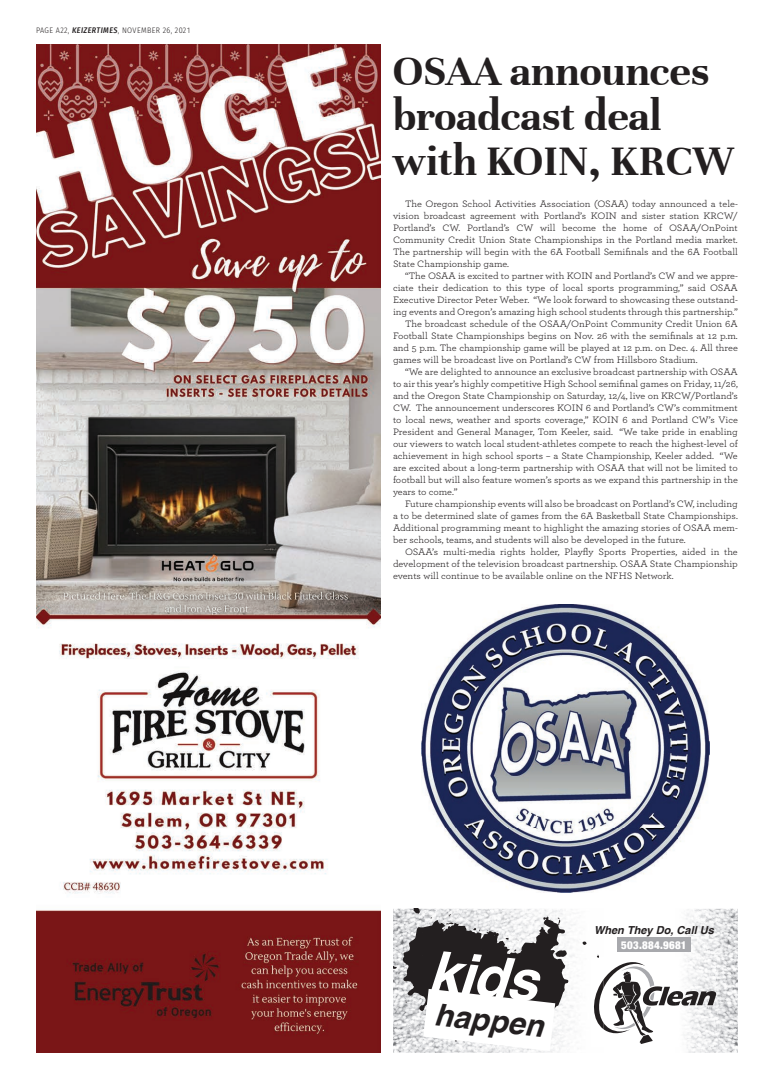
<style>
.page{position:relative;width:774px;height:1080px;background:#fff}
.page>*{position:absolute;margin:0;border:0;box-sizing:border-box;transform-origin:0 0}
.t1{font:italic 700 56.4px "Helvetica";color:#fff}
.t2{font:700 45px/45px "Unna";color:#231f20}
.t3{font:italic 700 30.9px "Helvetica";color:#231f20}
.t4{font:italic 700 11px "Helvetica";color:#231f20}
.t5{font:900 condensed 11px "Helvetica Neue";letter-spacing:.02em;color:#fff}
.t6{font:9.7px/12px "Archer";color:#231f20;text-align:justify;scale:1.05 1}
.t7{font:300 8px "Fira Sans Condensed";letter-spacing:.05em;color:#231f20}
.s1{font-weight:500;font-style:italic}
</style>
<div class="page">
<img style="left:36px;top:45px;width:345px;height:1008px">
<img style="left:676px;top:909px;width:62px;height:144px">
<img style="left:393px;top:924px;width:205px;height:129px">
<div style="left:617px;top:938px;width:74px;height:14px;background:#a8a9ad"></div>
<svg style="left:582px;top:941px;width:5px;height:4px"></svg>
<svg style="left:393px;top:909px;width:175px;height:142px"></svg>
<img style="left:678px;top:957px;width:40px;height:90px">
<img style="left:590px;top:957px;width:7px;height:90px">
<img style="left:591px;top:980px;width:6px;height:49px">
<img style="left:678px;top:991px;width:3px;height:15px">
<img style="left:681px;top:991px;width:18px;height:15px">
<img style="left:697px;top:991px;width:19px;height:14px">
<svg style="left:707px;top:1007px;width:6px;height:2px"></svg>
<svg style="left:597px;top:955px;width:81px;height:92px"></svg>
<img style="left:422px;top:604px;width:288px;height:288px">
<p class="t7" style="left:36px;top:24px;width:155px">PAGE A22, <span class="s1">KEIZERTIMES</span>, NOVEMBER 26, 2021</p>
<h2 class="t2" style="left:393px;top:51px;width:342px">OSAA announces broadcast deal with KOIN, KRCW</h2>
<p class="t6" style="left:393px;top:198px;width:330px;text-indent:12px">The Oregon School Activities Association (OSAA) today announced a tele&shy;vision broadcast agreement with Portland’s KOIN and sister station KRCW/ Portland’s CW. Portland’s CW will become the home of OSAA/OnPoint Community Credit Union State Championships in the Portland media market.<br>The partnership will begin with the 6A Football Semifinals and the 6A Football State Championship game.</p>
<p class="t6" style="left:405px;top:270px;width:319px">“The OSAA is excited to partner with KOIN and Portland’s CW and we appre-</p>
<p class="t6" style="left:393px;top:282px;width:330px">ciate their dedication to this type of local sports programming,” said OSAA</p>
<p class="t6" style="left:393px;top:294px;width:330px">Executive Director Peter Weber. “We look forward to showcasing these outstand-</p>
<p class="t6" style="left:393px;top:306px;width:330px">ing events and Oregon’s amazing high school students through this partnership.”</p>
<p class="t6" style="left:405px;top:318px;width:319px">The broadcast schedule of the OSAA/OnPoint Community Credit Union 6A</p>
<p class="t6" style="left:393px;top:330px;width:330px">Football State Championships begins on Nov. 26 with the semifinals at 12 p.m.</p>
<p class="t6" style="left:393px;top:342px;width:330px">and 5 p.m. The championship game will be played at 12 p.m. on Dec. 4. All three</p>
<p class="t6" style="left:393px;top:354px;width:292px">games will be broadcast live on Portland’s CW from Hillsboro Stadium.</p>
<p class="t6" style="left:405px;top:366px;width:319px">“We are delighted to announce an exclusive broadcast partnership with OSAA</p>
<p class="t6" style="left:393px;top:378px;width:330px">to air this year’s highly competitive High School semifinal games on Friday, 11/26,</p>
<p class="t6" style="left:393px;top:390px;width:330px">and the Oregon State Championship on Saturday, 12/4, live on KRCW/Portland’s</p>
<p class="t6" style="left:393px;top:402px;width:330px">CW. The announcement underscores KOIN 6 and Portland’s CW’s commitment</p>
<p class="t6" style="left:393px;top:414px;width:330px">to local news, weather and sports coverage,” KOIN 6 and Portland CW’s Vice</p>
<p class="t6" style="left:393px;top:426px;width:330px">President and General Manager, Tom Keeler, said. “We take pride in enabling</p>
<p class="t6" style="left:393px;top:438px;width:330px">our viewers to watch local student-athletes compete to reach the highest-level of</p>
<p class="t6" style="left:393px;top:450px;width:330px">achievement in high school sports – a State Championship, Keeler added. “We</p>
<p class="t6" style="left:393px;top:462px;width:330px">are excited about a long-term partnership with OSAA that will not be limited to</p>
<p class="t6" style="left:393px;top:474px;width:330px">football but will also feature women’s sports as we expand this partnership in the</p>
<p class="t6" style="left:393px;top:486px;width:63px">years to come.”</p>
<p class="t6" style="left:405px;top:498px;width:319px">Future championship events will also be broadcast on Portland’s CW, including</p>
<p class="t6" style="left:393px;top:510px;width:330px">a to be determined slate of games from the 6A Basketball State Championships.</p>
<p class="t6" style="left:393px;top:522px;width:330px">Additional programming meant to highlight the amazing stories of OSAA mem-</p>
<p class="t6" style="left:393px;top:534px;width:280px">ber schools, teams, and students will also be developed in the future.</p>
<p class="t6" style="left:405px;top:546px;width:318px">OSAA’s multi-media rights holder, Playfly Sports Properties, aided in the</p>
<p class="t6" style="left:393px;top:558px;width:330px">development of the television broadcast partnership. OSAA State Championship</p>
<p class="t6" style="left:393px;top:570px;width:269px">events will continue to be available online on the NFHS Network.</p>
<h1 class="t1" style="left:432px;top:949px;width:111px;rotate:6deg">kids</h1>
<h3 class="t3" style="left:436px;top:1003px;width:111px;rotate:6deg">happen</h3>
<p class="t4" style="left:594px;top:926px;width:121px">When They Do, Call Us</p>
<p class="t5" style="left:621px;top:938px;width:67px">503.884.9681</p>
</div>
